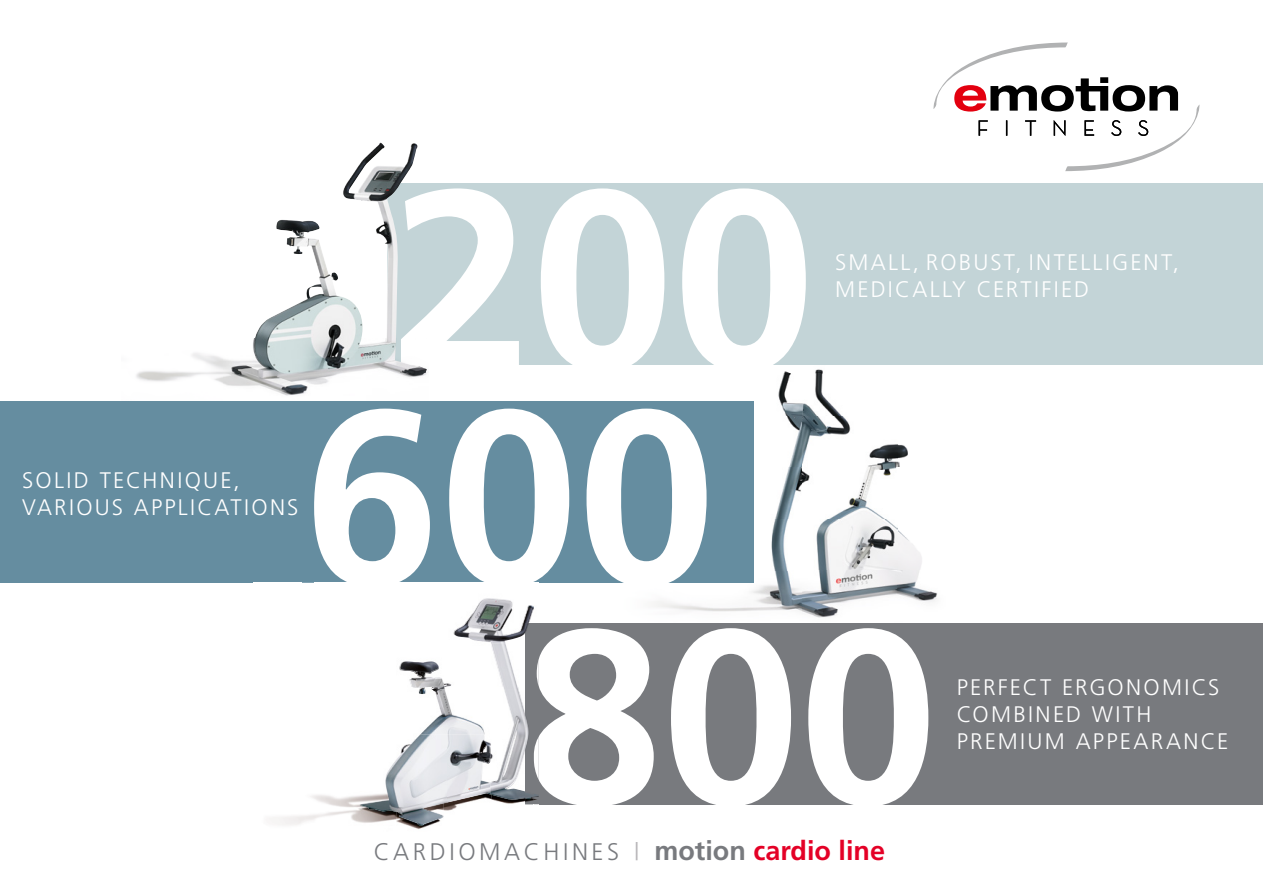
<style>
.page{position:relative;width:1263px;height:893px;background:#fff}
.page>*{position:absolute;margin:0;border:0;box-sizing:border-box;transform-origin:0 0}
.t1{font:700 254.25px "Frutiger";color:#fff}
.t2{font:700 246.9px "Frutiger";color:#fff}
.t3{font:700 27px "Frutiger";color:#e40026}
.t4{font:300 24px "Frutiger";letter-spacing:.15em;color:#787a7e}
.t5{font:300 22.5px/27px "Frutiger";letter-spacing:.1em;color:#fff}
.s1{font-weight:300;font-size:24px;color:#b8b6b9}
.s2{color:#787a7e}
</style>
<div class="page">
<img style="left:613px;top:401px;width:95px;height:1px">
<img style="left:708px;top:372px;width:95px;height:44px">
<img style="left:803px;top:369px;width:39px;height:47px">
<img style="left:898px;top:444px;width:24px;height:127px">
<img style="left:771px;top:416px;width:127px;height:155px">
<img style="left:708px;top:571px;width:230px;height:47px">
<img style="left:784px;top:369px;width:22px;height:3px">
<div style="left:525px;top:623px;width:738px;height:181px;background:#787a7e"></div>
<div style="left:0;top:402px;width:754px;height:181px;background:#658da0"></div>
<div style="left:387px;top:184px;width:876px;height:181px;background:#c3d4d7"></div>
<img style="left:121px;top:339px;width:308px;height:63px">
<img style="left:387px;top:338px;width:14px;height:27px">
<img style="left:401px;top:338px;width:28px;height:34px">
<img style="left:254px;top:143px;width:134px;height:202px">
<img style="left:269px;top:795px;width:91px;height:30px">
<img style="left:407px;top:825px;width:24px;height:4px">
<img style="left:447px;top:802px;width:20px;height:9px">
<img style="left:493px;top:800px;width:40px;height:5px">
<img style="left:525px;top:799px;width:9px;height:5px">
<img style="left:534px;top:659px;width:5px;height:141px">
<img style="left:454px;top:598px;width:80px;height:46px">
<img style="left:400px;top:661px;width:47px;height:28px">
<img style="left:447px;top:644px;width:71px;height:45px">
<img style="left:419px;top:689px;width:65px;height:45px">
<img style="left:490px;top:689px;width:35px;height:111px">
<img style="left:385px;top:734px;width:62px;height:46px">
<img style="left:447px;top:734px;width:43px;height:68px">
<img style="left:360px;top:780px;width:87px;height:45px">
<img style="left:525px;top:623px;width:9px;height:176px">
<svg style="left:534px;top:793px;width:5px;height:4px"></svg>
<svg style="left:933px;top:43px;width:266px;height:128px"></svg>
<p class="t5" style="left:22px;top:466px;width:278px">SOLID TECHNIQUE,<br>VARIOUS APPLICATIONS</p>
<h1 class="t1" style="left:390px;top:131px;width:426px">200</h1>
<h2 class="t2" style="left:303px;top:353px;width:413px">600</h2>
<p class="t5" style="left:835px;top:248px;width:345px">SMALL, ROBUST, INTELLIGENT,<br>MEDICALLY CERTIFIED</p>
<h2 class="t2" style="left:525px;top:573px;width:413px">800</h2>
<p class="t3" style="left:634px;top:835px;width:252px"><span class="s1">|</span> <span class="s2">motion</span> cardio line</p>
<p class="t4" style="left:374px;top:838px;width:247px">CARDIOMACHINES</p>
<p class="t5" style="left:957px;top:674px;width:273px">PERFECT ERGONOMICS<br>COMBINED WITH<br>PREMIUM APPEARANCE</p>
</div>
